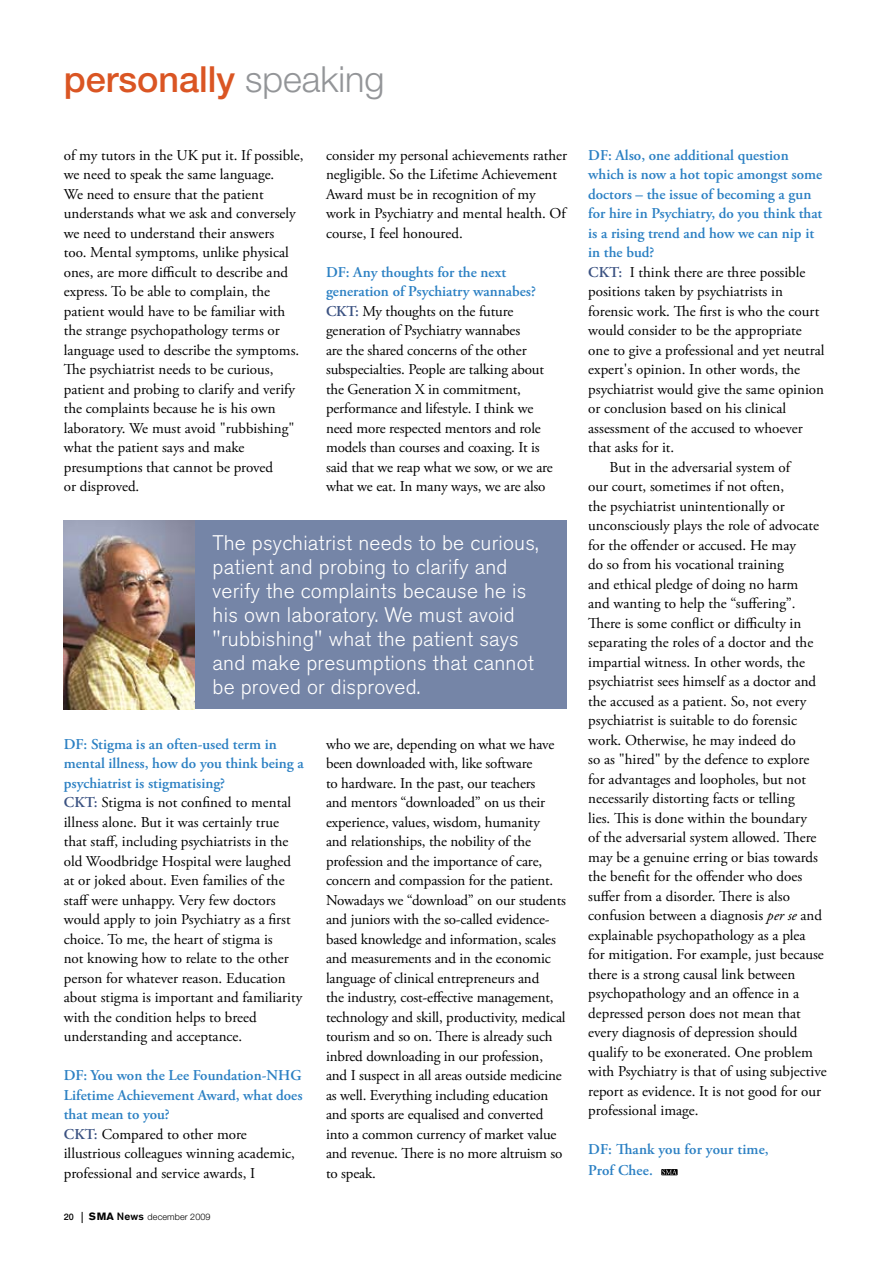
<style>
.page{position:relative;width:893px;height:1263px;background:#fff}
.page>*{position:absolute;margin:0;border:0;box-sizing:border-box;transform-origin:0 0}
.t1{font:500 36px "Helvetica Neue";color:#da5523}
.t2{font:300 21px/24px "Akzidenz Grotesk BE";letter-spacing:.01em;color:#fff}
.t3{font:15px/19.5px "Adobe Garamond Pro";color:#000}
.t4{font:600 15px/21px "Adobe Garamond Pro";color:#2b80c3}
.t5{font:300 9px "Helvetica Neue";letter-spacing:.01em;color:#000}
.t6{font:500 9px "Helvetica Neue";color:#000}
.s1{font-weight:300;color:#939598}
.s2{font-weight:600;color:#2b80c3}
.s3{font-weight:600;color:#3a5181}
.s4{font-style:italic}
.s5{font-family:"Akzidenz Grotesk BE";font-weight:700;font-size:10.5px}
.s6{font-family:"Akzidenz Grotesk BE";font-weight:500;font-size:10.5px}
</style>
<div class="page">
<div style="left:194px;top:520px;width:372px;height:189px;background:#7585a7"></div>
<svg style="left:661px;top:1169px;width:17px;height:6px"></svg>
<svg style="left:662px;top:1169px;width:15px;height:6px"></svg>
<img style="left:64px;top:520px;width:131px;height:189px">
<h1 class="t1" style="left:64px;top:58px;width:322px">personally <span class="s1">speaking</span></h1>
<p class="t3" style="left:64px;top:146px;width:241px">of my tutors in the UK put it. If possible, we need to speak the same language.<br>We need to ensure that the patient understands what we ask and conversely we need to understand their answers<br>too. Mental symptoms, unlike physical ones, are more difficult to describe and express. To be able to complain, the patient would have to be familiar with the strange psychopathology terms or language used to describe the symptoms.<br>The psychiatrist needs to be curious, patient and probing to clarify and verify the complaints because he is his own laboratory. We must avoid "rubbishing" what the patient says and make presumptions that cannot be proved<br>or disproved.</p>
<p class="t4" style="left:588px;top:145px;width:202px">DF: Also, one additional question</p>
<p class="t3" style="left:326px;top:146px;width:242px">consider my personal achievements rather negligible. So the Lifetime Achievement Award must be in recognition of my work in Psychiatry and mental health. Of course, I feel honoured.</p>
<p class="t3" style="left:326px;top:263px;width:228px"><span class="s2">DF: Any thoughts for the next generation of Psychiatry wannabes?<br></span><span class="s3">CKT:</span> My thoughts on the future generation of Psychiatry wannabes<br>are the shared concerns of the other subspecialties. People are talking about the Generation X in commitment, performance and lifestyle. I think we need more respected mentors and role models than courses and coaxing. It is said that we reap what we sow, or we are what we eat. In many ways, we are also</p>
<p class="t4" style="left:588px;top:164px;width:235px">which is now a hot topic amongst some</p>
<p class="t4" style="left:588px;top:184px;width:225px">doctors – the issue of becoming a gun</p>
<p class="t4" style="left:588px;top:203px;width:236px">for hire in Psychiatry, do you think that</p>
<p class="t4" style="left:588px;top:223px;width:227px">is a rising trend and how we can nip it</p>
<p class="t4" style="left:588px;top:242px;width:68px">in the bud?</p>
<p class="t3" style="left:588px;top:263px;width:219px"><span class="s3">CKT:</span> I think there are three possible</p>
<p class="t3" style="left:588px;top:282px;width:196px">positions taken by psychiatrists in</p>
<p class="t3" style="left:588px;top:302px;width:233px">forensic work. The first is who the court</p>
<p class="t3" style="left:588px;top:321px;width:215px">would consider to be the appropriate</p>
<p class="t3" style="left:588px;top:341px;width:238px">one to give a professional and yet neutral</p>
<p class="t3" style="left:588px;top:360px;width:213px">expert's opinion. In other words, the</p>
<p class="t3" style="left:588px;top:380px;width:237px">psychiatrist would give the same opinion</p>
<p class="t3" style="left:588px;top:399px;width:200px">or conclusion based on his clinical</p>
<p class="t3" style="left:588px;top:419px;width:216px">assessment of the accused to whoever</p>
<p class="t3" style="left:588px;top:438px;width:88px">that asks for it.</p>
<p class="t3" style="left:609px;top:458px;width:182px">But in the adversarial system of</p>
<p class="t3" style="left:588px;top:477px;width:197px">our court, sometimes if not often,</p>
<p class="t3" style="left:588px;top:497px;width:198px">the psychiatrist unintentionally or</p>
<p class="t3" style="left:588px;top:516px;width:232px">unconsciously plays the role of advocate</p>
<p class="t3" style="left:588px;top:536px;width:209px">for the offender or accused. He may</p>
<p class="t3" style="left:588px;top:555px;width:197px">do so from his vocational training</p>
<p class="t3" style="left:588px;top:575px;width:212px">and ethical pledge of doing no harm</p>
<p class="t3" style="left:588px;top:594px;width:209px">and wanting to help the “suffering”.</p>
<p class="t3" style="left:588px;top:614px;width:215px">There is some conflict or difficulty in</p>
<p class="t3" style="left:588px;top:633px;width:227px">separating the roles of a doctor and the</p>
<p class="t3" style="left:588px;top:653px;width:218px">impartial witness. In other words, the</p>
<p class="t3" style="left:588px;top:672px;width:229px">psychiatrist sees himself as a doctor and</p>
<p class="t3" style="left:588px;top:692px;width:219px">the accused as a patient. So, not every</p>
<p class="t3" style="left:588px;top:711px;width:210px">psychiatrist is suitable to do forensic</p>
<p class="t3" style="left:588px;top:731px;width:209px">work. Otherwise, he may indeed do</p>
<p class="t3" style="left:588px;top:750px;width:223px">so as "hired" by the defence to explore</p>
<p class="t3" style="left:588px;top:770px;width:219px">for advantages and loopholes, but not</p>
<p class="t3" style="left:588px;top:789px;width:208px">necessarily distorting facts or telling</p>
<p class="t3" style="left:588px;top:809px;width:220px">lies. This is done within the boundary</p>
<p class="t3" style="left:588px;top:828px;width:230px">of the adversarial system allowed. There</p>
<p class="t3" style="left:588px;top:848px;width:231px">may be a genuine erring or bias towards</p>
<p class="t3" style="left:588px;top:867px;width:216px">the benefit for the offender who does</p>
<p class="t3" style="left:588px;top:887px;width:203px">suffer from a disorder. There is also</p>
<p class="t3" style="left:588px;top:906px;width:235px">confusion between a diagnosis <span class="s4">per se</span> and</p>
<p class="t3" style="left:588px;top:926px;width:219px">explainable psychopathology as a plea</p>
<p class="t3" style="left:588px;top:945px;width:237px">for mitigation. For example, just because</p>
<p class="t3" style="left:588px;top:965px;width:209px">there is a strong causal link between</p>
<p class="t3" style="left:588px;top:984px;width:212px">psychopathology and an offence in a</p>
<p class="t3" style="left:588px;top:1004px;width:214px">depressed person does not mean that</p>
<p class="t3" style="left:588px;top:1023px;width:211px">every diagnosis of depression should</p>
<p class="t3" style="left:588px;top:1043px;width:226px">qualify to be exonerated. One problem</p>
<p class="t3" style="left:588px;top:1062px;width:240px">with Psychiatry is that of using subjective</p>
<p class="t3" style="left:588px;top:1082px;width:234px">report as evidence. It is not good for our</p>
<p class="t3" style="left:588px;top:1101px;width:112px">professional image.</p>
<p class="t4" style="left:588px;top:1139px;width:182px">DF: Thank you for your time,<br>Prof Chee.</p>
<h2 class="t2" style="left:213px;top:531px;width:328px">The psychiatrist needs to be curious, patient and probing to clarify and verify the complaints because he is his own laboratory. We must avoid "rubbishing" what the patient says and make presumptions that cannot be proved or disproved.</h2>
<p class="t3" style="left:64px;top:734px;width:242px"><span class="s2">DF: Stigma is an often-used term in mental illness, how do you think being a psychiatrist is stigmatising?<br></span><span class="s3">CKT:</span> Stigma is not confined to mental illness alone. But it was certainly true that staff, including psychiatrists in the old Woodbridge Hospital were laughed at or joked about. Even families of the staff were unhappy. Very few doctors would apply to join Psychiatry as a first choice. To me, the heart of stigma is<br>not knowing how to relate to the other person for whatever reason. Education about stigma is important and familiarity with the condition helps to breed understanding and acceptance.</p>
<p class="t3" style="left:64px;top:1066px;width:240px"><span class="s2">DF: You won the Lee Foundation-NHG<br>Lifetime Achievement Award, what does that mean to you?<br></span><span class="s3">CKT:</span> Compared to other more illustrious colleagues winning academic, professional and service awards, I</p>
<p class="t3" style="left:326px;top:734px;width:241px">who we are, depending on what we have been downloaded with, like software<br>to hardware. In the past, our teachers<br>and mentors “downloaded” on us their experience, values, wisdom, humanity<br>and relationships, the nobility of the profession and the importance of care, concern and compassion for the patient.<br>Nowadays we “download” on our students and juniors with the so-called evidence&shy;based knowledge and information, scales and measurements and in the economic language of clinical entrepreneurs and<br>the industry, cost-effective management, technology and skill, productivity, medical tourism and so on. There is already such inbred downloading in our profession, and I suspect in all areas outside medicine as well. Everything including education and sports are equalised and converted into a common currency of market value and revenue. There is no more altruism so to speak.</p>
<p class="t6" style="left:64px;top:1211px;width:12px">20</p>
<p class="t5" style="left:89px;top:1211px;width:123px"><span class="s5">SMA</span> <span class="s6">News</span> december 2009</p>
</div>
